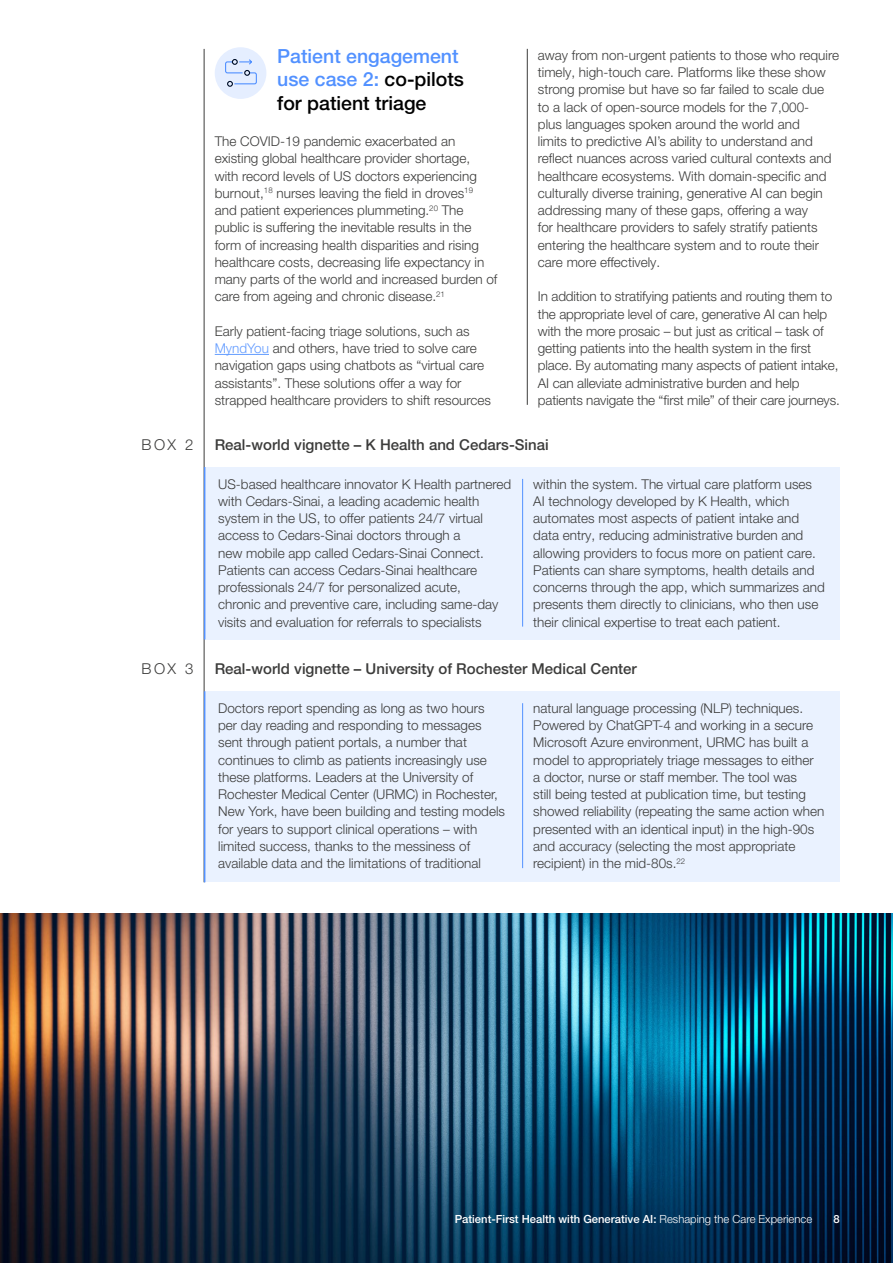
<style>
.page{position:relative;width:893px;height:1263px;background:#fff}
.page>*{position:absolute;margin:0;border:0;box-sizing:border-box;transform-origin:0 0}
.t1{font:500 19.5px/23.4px "Helvetica Neue LT Pro";color:#5291ff}
.t2{font:500 15px "Helvetica Neue LT Pro";color:#3c3c3b}
.t3{font:300 15px "Helvetica Neue LT Pro";letter-spacing:.16em;color:#3c3c3b}
.t4{font:300 13.5px/17.2px "Helvetica Neue LT Pro";color:#3c3c3b}
.t5{font:500 11.25px "Helvetica Neue LT Pro";color:#fff}
.s1{color:#000}
.s2{color:#639cff}
.s3{font-weight:300}
</style>
<div class="page">
<hr style="left:204px;top:49px;width:1px;height:833px;background:#3c3c3b">
<img style="left:0;top:913px;width:893px;height:350px">
<div style="left:205px;top:691px;width:635px;height:191px;background:#eaf2ff"></div>
<hr style="left:522px;top:703px;width:1px;height:165px;background:#5291ff">
<hr style="left:204px;top:691px;width:1px;height:191px;background:#5291ff">
<div style="left:205px;top:467px;width:635px;height:172px;background:#eaf2ff"></div>
<hr style="left:522px;top:479px;width:1px;height:148px;background:#5291ff">
<hr style="left:204px;top:467px;width:1px;height:172px;background:#5291ff">
<hr style="left:215px;top:354px;width:54px;height:1px;background:#639cff">
<div style="left:215px;top:47px;width:51px;height:52px;background:#e5eeff;border-radius:50%"></div>
<hr style="left:527px;top:49px;width:1px;height:356px;background:#3c3c3b">
<svg style="left:225px;top:59px;width:32px;height:28px"></svg>
<h1 class="t1" style="left:277px;top:44px;width:188px">Patient engagement use case 2: <span class="s1">co-pilots for patient triage</span></h1>
<p class="t4" style="left:215px;top:132px;width:284px">The COVID-19 pandemic exacerbated an existing global healthcare provider shortage,<br>with record levels of US doctors experiencing burnout,<sup>18</sup> nurses leaving the field in droves<sup>19 </sup>and patient experiences plummeting.<sup>20</sup> The public is suffering the inevitable results in the form of increasing health disparities and rising healthcare costs, decreasing life expectancy in many parts of the world and increased burden of care from ageing and chronic disease.<sup>21</sup></p>
<p class="t4" style="left:215px;top:322px;width:278px">Early patient-facing triage solutions, such as <span class="s2">MyndYou</span> and others, have tried to solve care navigation gaps using chatbots as “virtual care assistants”. These solutions offer a way for strapped healthcare providers to shift resources</p>
<p class="t4" style="left:538px;top:46px;width:303px">away from non-urgent patients to those who require timely, high-touch care. Platforms like these show strong promise but have so far failed to scale due<br>to a lack of open-source models for the 7,000-<br>plus languages spoken around the world and<br>limits to predictive AI’s ability to understand and reflect nuances across varied cultural contexts and healthcare ecosystems. With domain-specific and culturally diverse training, generative AI can begin addressing many of these gaps, offering a way<br>for healthcare providers to safely stratify patients entering the healthcare system and to route their care more effectively.</p>
<p class="t4" style="left:538px;top:288px;width:303px">In addition to stratifying patients and routing them to the appropriate level of care, generative AI can help with the more prosaic – but just as critical – task of getting patients into the health system in the first place. By automating many aspects of patient intake, AI can alleviate administrative burden and help patients navigate the “first mile” of their care journeys.</p>
<p class="t3" style="left:142px;top:435px;width:53px">BOX 2</p>
<p class="t2" style="left:215px;top:436px;width:336px">Real-world vignette – K Health and Cedars-Sinai</p>
<p class="t4" style="left:218px;top:475px;width:295px">US-based healthcare innovator K Health partnered with Cedars-Sinai, a leading academic health system in the US, to offer patients 24/7 virtual access to Cedars-Sinai doctors through a<br>new mobile app called Cedars-Sinai Connect.<br>Patients can access Cedars-Sinai healthcare professionals 24/7 for personalized acute,<br>chronic and preventive care, including same-day visits and evaluation for referrals to specialists</p>
<p class="t4" style="left:533px;top:475px;width:293px">within the system. The virtual care platform uses AI technology developed by K Health, which automates most aspects of patient intake and data entry, reducing administrative burden and allowing providers to focus more on patient care.<br>Patients can share symptoms, health details and concerns through the app, which summarizes and presents them directly to clinicians, who then use their clinical expertise to treat each patient.</p>
<p class="t3" style="left:142px;top:660px;width:53px">BOX 3</p>
<p class="t2" style="left:215px;top:660px;width:424px">Real-world vignette – University of Rochester Medical Center</p>
<p class="t4" style="left:218px;top:699px;width:288px">Doctors report spending as long as two hours per day reading and responding to messages sent through patient portals, a number that continues to climb as patients increasingly use these platforms. Leaders at the University of Rochester Medical Center (URMC) in Rochester, New York, have been building and testing models for years to support clinical operations – with limited success, thanks to the messiness of available data and the limitations of traditional</p>
<p class="t4" style="left:533px;top:699px;width:293px">natural language processing (NLP) techniques.<br>Powered by ChatGPT-4 and working in a secure Microsoft Azure environment, URMC has built a model to appropriately triage messages to either<br>a doctor, nurse or staff member. The tool was<br>still being tested at publication time, but testing showed reliability (repeating the same action when presented with an identical input) in the high-90s and accuracy (selecting the most appropriate recipient) in the mid-80s.<sup>22</sup></p>
<p class="t5" style="left:455px;top:1212px;width:359px">Patient-First Health with Generative AI: <span class="s3">Reshaping the Care Experience</span></p>
<p class="t5" style="left:834px;top:1212px;width:8px">8</p>
</div>
